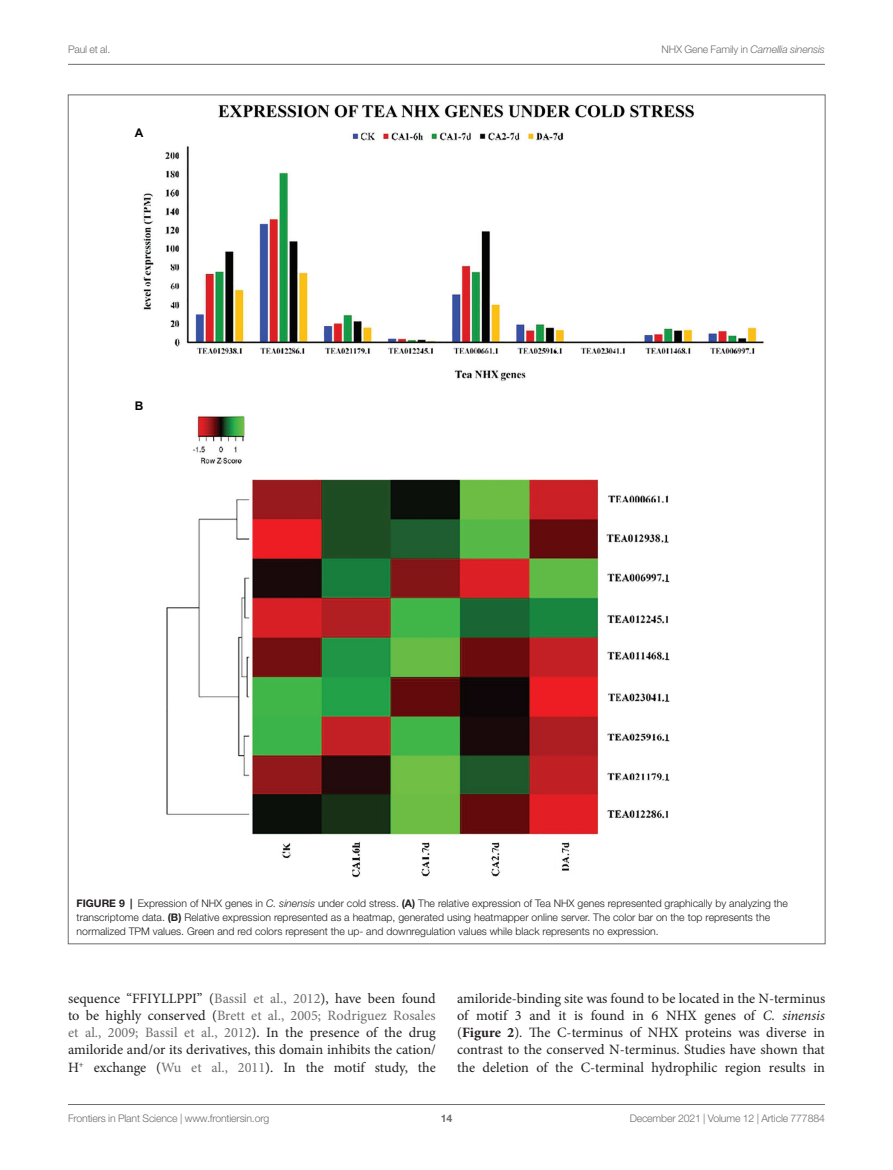
<style>
.page{position:relative;width:893px;height:1170px;background:#fff}
.page>*{position:absolute;margin:0;border:0;box-sizing:border-box;transform-origin:0 0}
.TEXT{font:14.25px/17.2px "Minion Pro";color:#231f20;text-align:justify}
.t1{font:700 12px "Arial";color:#040503}
.FIG_LEG{font:300 10.5px/14.2px "Helvetica Neue LT Std";color:#231f20}
.t2{font:300 10.5px "Helvetica Neue LT Std";letter-spacing:-.015em;color:#6c6d70}
.t3{font:italic 300 10.5px "Helvetica Neue LT Std";letter-spacing:-.015em;color:#6c6d70}
.t4{font:700 10.5px "Helvetica Neue LT Std";color:#6c6d70}
.s1{font-style:normal}
.s2{font-weight:700}
.s3{font-style:italic}
.s4{color:#6c6d70}
</style>
<div class="page">
<hr style="left:68px;top:64px;width:757px;height:1px;background:#6c6d70">
<hr style="left:68px;top:1104px;width:757px;height:1px;background:#6c6d70">
<img style="left:143px;top:104px;width:621px;height:773px">
<p class="t2" style="left:68px;top:42px;width:44px">Paul et al.</p>
<p class="t3" style="left:661px;top:43px;width:165px"><span class="s1">NHX Gene Family in</span> Camellia sinensis</p>
<p class="t1" style="left:135px;top:124px;width:10px">A</p>
<p class="t1" style="left:135px;top:397px;width:10px">B</p>
<p class="FIG_LEG" style="left:77px;top:895px;width:713px"><span class="s2">FIGURE 9 |</span> Expression of NHX genes in <span class="s3">C. sinensis</span> under cold stress. <span class="s2">(A)</span> The relative expression of Tea NHX genes represented graphically by analyzing the transcriptome data. <span class="s2">(B)</span> Relative expression represented as a heatmap, generated using heatmapper online server. The color bar on the top represents the normalized TPM values. Green and red colors represent the up- and downregulation values while black represents no expression.</p>
<p class="TEXT" style="left:68px;top:989px;width:369px">sequence “FFIYLLPPI” (<span class="s4">Bassil et al., 2012</span>), have been found to be highly conserved (<span class="s4">Brett et al., 2005; Rodriguez Rosales et al., 2009; Bassil et al., 2012</span>). In the presence of the drug amiloride and/or its derivatives, this domain inhibits the cation/ H<sup>+</sup> exchange (<span class="s4">Wu et al., 2011</span>). In the motif study, the</p>
<p class="TEXT" style="left:457px;top:989px;width:370px">amiloride-binding site was found to be located in the N-terminus of motif 3 and it is found in 6 NHX genes of <span class="s3">C. sinensis </span>(<span class="s2">Figure 2</span>). The C-terminus of NHX proteins was diverse in contrast to the conserved N-terminus. Studies have shown that the deletion of the C-terminal hydrophilic region results in</p>
<p class="t2" style="left:68px;top:1111px;width:203px">Frontiers in Plant Science | www.frontiersin.org</p>
<p class="t4" style="left:441px;top:1111px;width:13px">14</p>
<p class="t2" style="left:630px;top:1111px;width:197px">December 2021 | Volume 12 | Article 777884</p>
</div>
